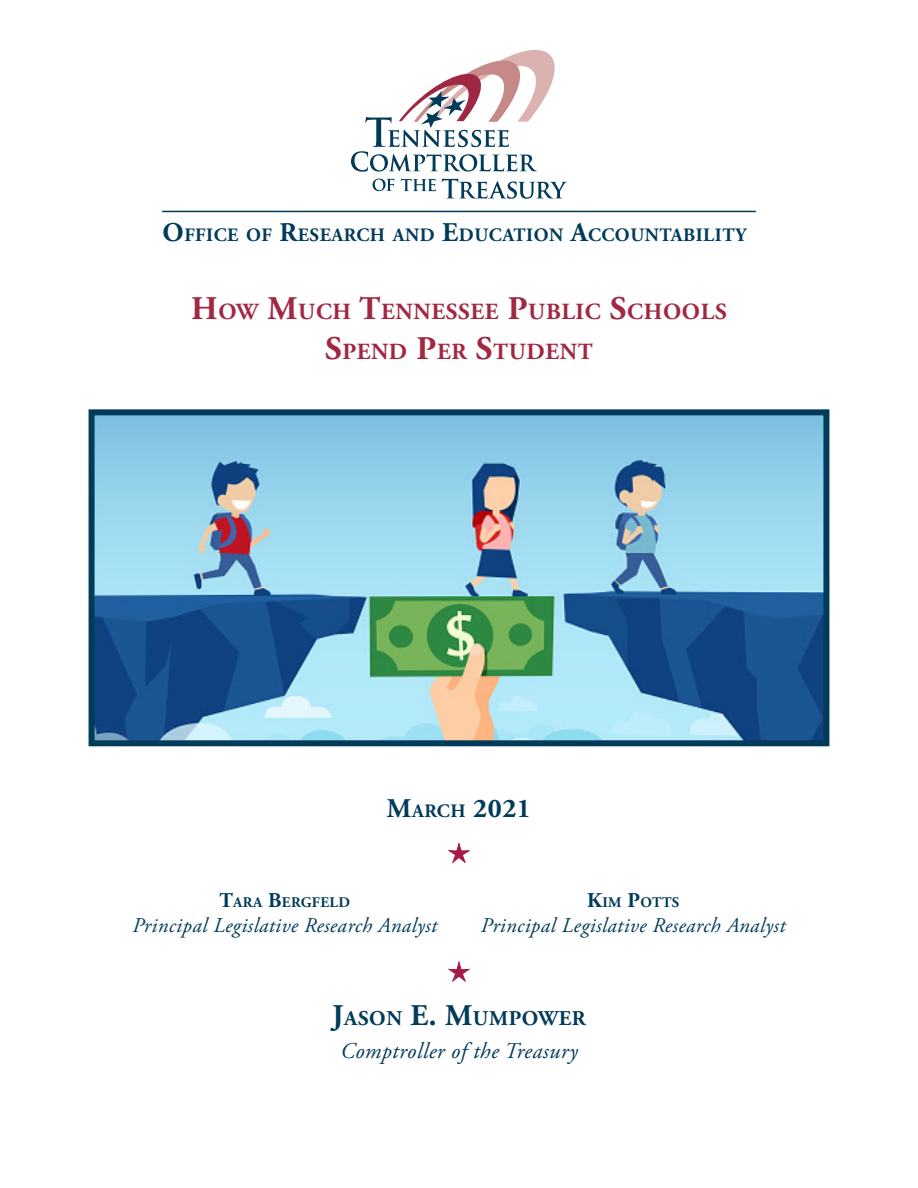
<style>
.page{position:relative;width:918px;height:1188px;background:#fff}
.page>*{position:absolute;margin:0;border:0;box-sizing:border-box;transform-origin:0 0}
.t1{font:700 27px "Adobe Garamond Pro";color:#023b5a}
.t2{font:700 23.1px "Adobe Garamond Pro";letter-spacing:.03em;color:#a22842}
.t3{font:italic 22.5px "Adobe Garamond Pro";letter-spacing:.02em;color:#023b5a}
.t4{font:italic 21px "Adobe Garamond Pro";letter-spacing:.02em;color:#023b5a}
.t5{font:700 21px "Adobe Garamond Pro";letter-spacing:.03em;color:#023b5a}
.t6{font:700 18.9px "Adobe Garamond Pro";letter-spacing:.03em;color:#023b5a}
.t7{font:700 14.7px "Adobe Garamond Pro";letter-spacing:.03em;color:#023b5a}
.s1{font-size:27px}
.s2{font-size:33px}
.s3{font-size:18.9px}
.s4{font-size:21px}
.s5{font-size:30px}
</style>
<div class="page">
<svg style="left:442px;top:178px;width:125px;height:21px"></svg>
<svg style="left:401px;top:179px;width:35px;height:12px"></svg>
<svg style="left:373px;top:179px;width:21px;height:12px"></svg>
<svg style="left:351px;top:50px;width:204px;height:122px"></svg>
<hr style="left:162px;top:211px;width:594px;height:1px;background:#023b5a">
<svg style="left:449px;top:962px;width:20px;height:19px"></svg>
<svg style="left:449px;top:843px;width:20px;height:19px"></svg>
<img style="left:96px;top:416px;width:726px;height:323px">
<div style="left:89px;top:409px;width:740px;height:337px;border:6px solid #023b5a"></div>
<p class="t6" style="left:163px;top:225px;width:585px"><span class="s1">O</span>FFICE OF <span class="s1">R</span>ESEARCH AND <span class="s1">E</span>DUCATION <span class="s1">A</span>CCOUNTABILITY</p>
<p class="t2" style="left:191px;top:298px;width:537px"><span class="s2">H</span>OW <span class="s2">M</span>UCH <span class="s2">T</span>ENNESSEE <span class="s2">P</span>UBLIC <span class="s2">S</span>CHOOLS</p>
<p class="t2" style="left:325px;top:338px;width:269px"><span class="s2">S</span>PEND <span class="s2">P</span>ER <span class="s2">S</span>TUDENT</p>
<p class="t1" style="left:387px;top:793px;width:146px">M<span class="s3">ARCH</span> 2021</p>
<p class="t7" style="left:219px;top:894px;width:132px"><span class="s4">T</span>ARA <span class="s4">B</span>ERGFELD</p>
<p class="t4" style="left:132px;top:913px;width:306px">Principal Legislative Research Analyst</p>
<p class="t7" style="left:587px;top:894px;width:94px"><span class="s4">K</span>IM <span class="s4">P</span>OTTS</p>
<p class="t4" style="left:481px;top:913px;width:306px">Principal Legislative Research Analyst</p>
<p class="t5" style="left:332px;top:1006px;width:174px"><span class="s5">J</span>ASON <span class="s5">E. M</span>UMPO</p>
<p class="t5" style="left:538px;top:1006px;width:49px">WER</p>
<p class="t3" style="left:340px;top:1038px;width:239px">Comptroller of the Treasury</p>
</div>
